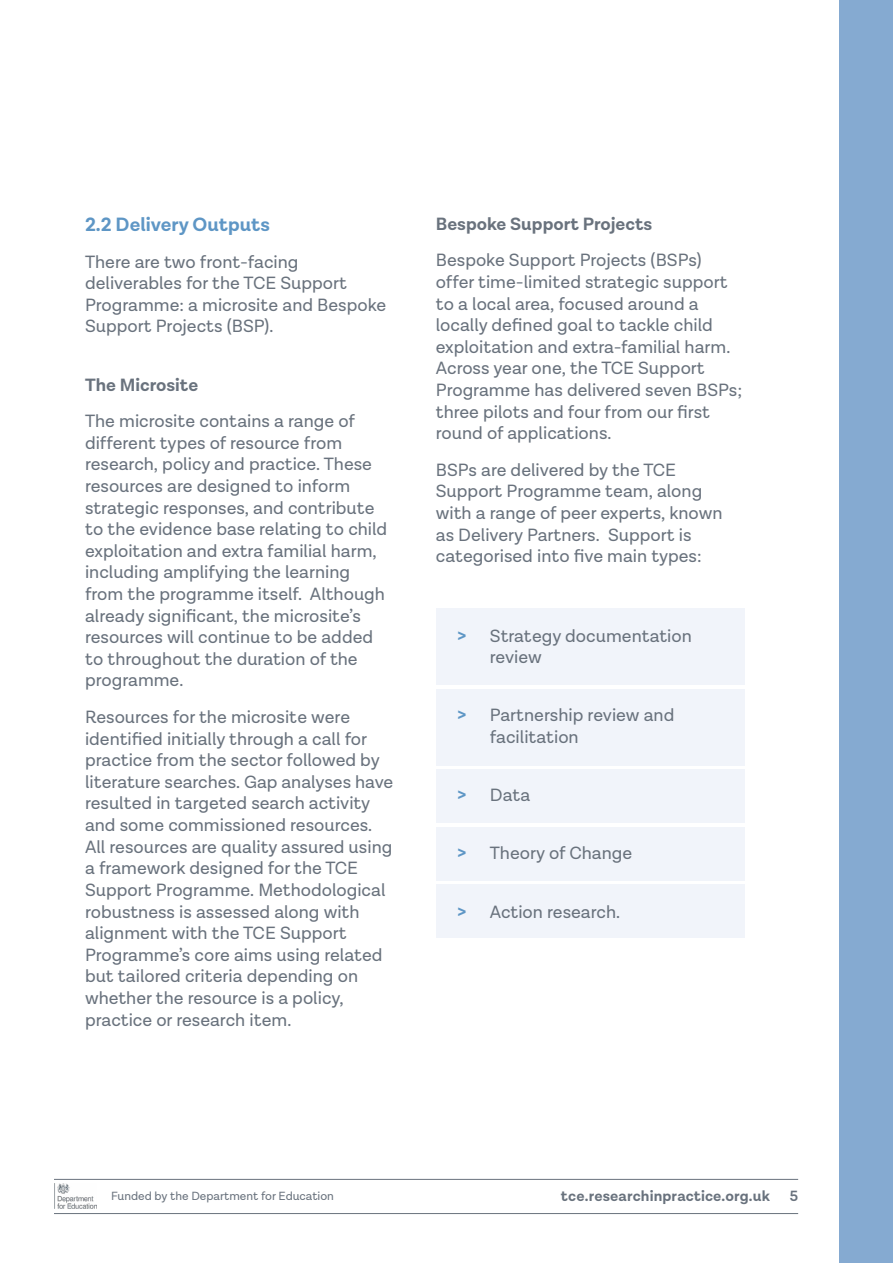
<style>
.page{position:relative;width:893px;height:1263px;background:#fff}
.page>*{position:absolute;margin:0;border:0;box-sizing:border-box;transform-origin:0 0}
.t1{font:700 19.5px "Lota Grotesque Alt 1";color:#5e96c5}
.t2{font:18px/21.6px "Lota Grotesque Alt 1";color:#69727d}
.t3{font:700 18px "Lota Grotesque Alt 1";color:#69727d}
.t4{font:700 15px "Lota Grotesque Alt 1";letter-spacing:.01em;color:#69727d}
.t5{font:600 15px "Lota Grotesque Alt 1";color:#69727d}
.t6{font:12px "Lota Grotesque Alt 1";color:#69727d}
.s1{font-weight:700;color:#5e96c5}
</style>
<div class="page">
<div style="left:839px;top:0;width:54px;height:1263px;background:#85aad1"></div>
<hr style="left:54px;top:1213px;width:744px;height:1px;background:#69727d">
<hr style="left:54px;top:1179px;width:744px;height:1px;background:#69727d">
<img style="left:54px;top:1183px;width:42px;height:25px">
<div style="left:436px;top:608px;width:308px;height:77px;background:#f1f4fa"></div>
<div style="left:436px;top:689px;width:308px;height:76px;background:#f1f4fa"></div>
<div style="left:436px;top:770px;width:308px;height:53px;background:#f1f4fa"></div>
<div style="left:436px;top:827px;width:308px;height:53px;background:#f1f4fa"></div>
<div style="left:436px;top:884px;width:308px;height:54px;background:#f1f4fa"></div>
<p class="t1" style="left:85px;top:213px;width:186px">2.2 Delivery Outputs</p>
<p class="t2" style="left:85px;top:251px;width:303px">There are two front-facing deliverables for the TCE Support<br>Programme: a microsite and Bespoke<br>Support Projects (BSP).</p>
<p class="t3" style="left:85px;top:374px;width:115px">The Microsite</p>
<p class="t2" style="left:85px;top:411px;width:304px">The microsite contains a range of different types of resource from research, policy and practice. These resources are designed to inform strategic responses, and contribute to the evidence base relating to child exploitation and extra familial harm, including amplifying the learning from the programme itself. Although already significant, the microsite’s resources will continue to be added to throughout the duration of the programme.</p>
<p class="t2" style="left:85px;top:707px;width:310px">Resources for the microsite were identified initially through a call for practice from the sector followed by literature searches. Gap analyses have resulted in targeted search activity and some commissioned resources.<br>All resources are quality assured using a framework designed for the TCE Support Programme. Methodological robustness is assessed along with alignment with the TCE Support Programme’s core aims using related but tailored criteria depending on whether the resource is a policy, practice or research item.</p>
<p class="t3" style="left:436px;top:213px;width:218px">Bespoke Support Projects</p>
<p class="t2" style="left:436px;top:250px;width:308px">Bespoke Support Projects (BSPs) offer time-limited strategic support to a local area, focused around a locally defined goal to tackle child exploitation and extra-familial harm.<br>Across year one, the TCE Support Programme has delivered seven BSPs; three pilots and four from our first round of applications.</p>
<p class="t2" style="left:436px;top:459px;width:288px">BSPs are delivered by the TCE<br>Support Programme team, along with a range of peer experts, known as Delivery Partners. Support is categorised into five main types:</p>
<p class="t2" style="left:490px;top:625px;width:203px;text-indent:-33px"><span class="s1">&gt;</span> Strategy documentation review</p>
<p class="t2" style="left:490px;top:705px;width:186px;text-indent:-33px"><span class="s1">&gt;</span> Partnership review and facilitation</p>
<p class="t2" style="left:457px;top:785px;width:75px"><span class="s1">&gt;</span> Data</p>
<p class="t2" style="left:457px;top:843px;width:177px"><span class="s1">&gt;</span> Theory of Change</p>
<p class="t2" style="left:457px;top:901px;width:164px"><span class="s1">&gt;</span> Action research.</p>
<p class="t6" style="left:111px;top:1189px;width:224px">Funded by the Department for Education</p>
<p class="t4" style="left:561px;top:1187px;width:210px">tce.researchinpractice.org.uk</p>
<p class="t5" style="left:790px;top:1187px;width:10px">5</p>
</div>
